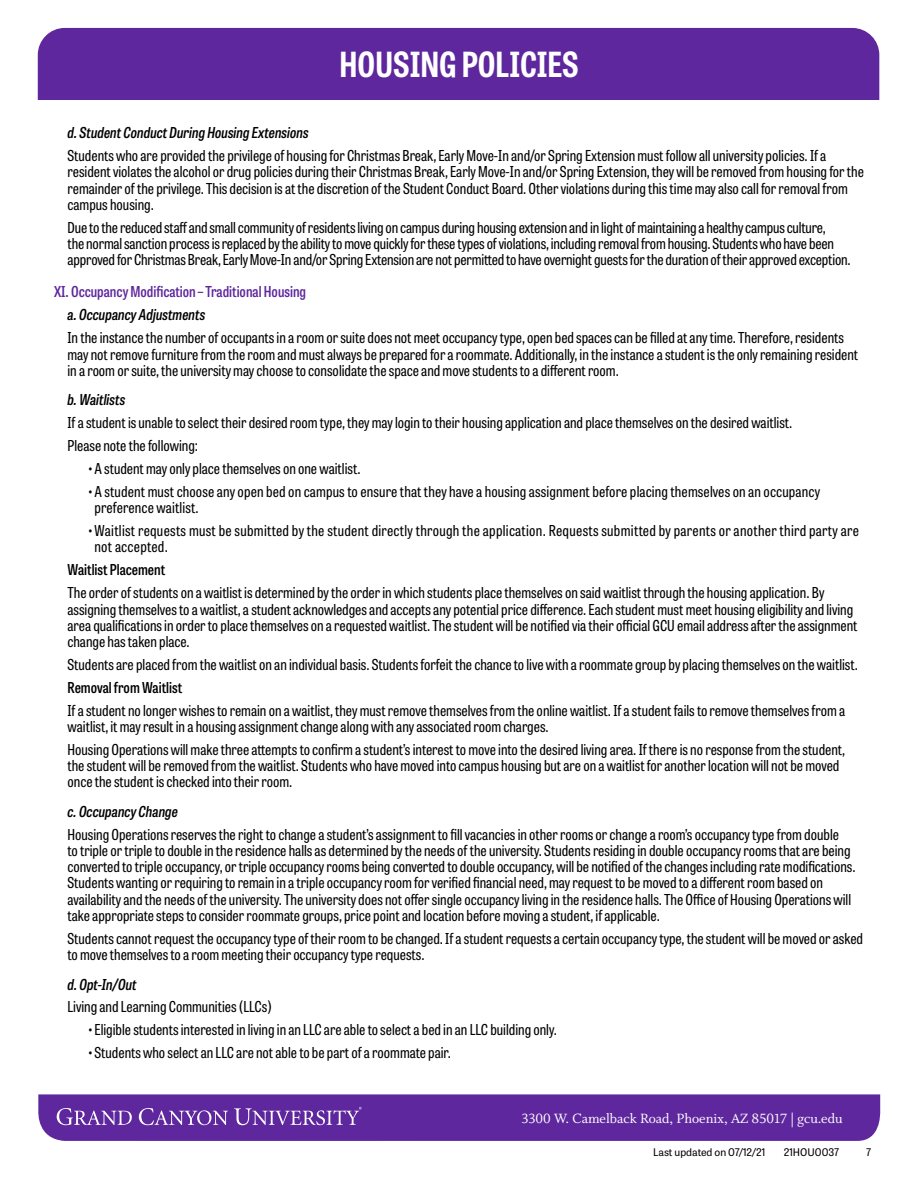
<style>
.page{position:relative;width:918px;height:1188px;background:#fff}
.page>*{position:absolute;margin:0;border:0;box-sizing:border-box;transform-origin:0 0}
.t1{font:700 34.5px "Tablet Gothic Condensed";color:#fff}
.t2{font:15px/16.2px "Tablet Gothic Condensed";color:#000}
.t3{font:15px/16.2px "Tablet Gothic Condensed";letter-spacing:.02em;color:#000}
.t4{font:italic 600 15px "Tablet Gothic Condensed";color:#000}
.t5{font:15px "Whitman Roman LF";color:#fff}
.t6{font:600 15px "Tablet Gothic Condensed";color:#5f279e}
.t7{font:600 15px "Tablet Gothic Condensed";color:#000}
.t8{font:10.5px "Tablet Gothic";color:#000}
</style>
<div class="page">
<div style="left:38px;top:28px;width:841px;height:72px;background:#5f279e"></div>
<svg style="left:38px;top:1094px;width:842px;height:47px;background:#6630a2"></svg>
<h1 class="t1" style="left:340px;top:41px;width:241px">HOUSING POLICIES</h1>
<p class="t4" style="left:68px;top:122px;width:243px">d. Student Conduct During Housing Extensions</p>
<p class="t2" style="left:68px;top:147px;width:798px">Students who are provided the privilege of housing for Christmas Break, Early Move-In and/or Spring Extension must follow all university policies. If a resident violates the alcohol or drug policies during their Christmas Break, Early Move-In and/or Spring Extension, they will be removed from housing for the remainder of the privilege. This decision is at the discretion of the Student Conduct Board. Other violations during this time may also call for removal from campus housing.</p>
<p class="t2" style="left:68px;top:219px;width:785px">Due to the reduced staff and small community of residents living on campus during housing extension and in light of maintaining a healthy campus culture,<br>the normal sanction process is replaced by the ability to move quickly for these types of violations, including removal from housing. Students who have been approved for Christmas Break, Early Move-In and/or Spring Extension are not permitted to have overnight guests for the duration of their approved exception.</p>
<p class="t6" style="left:54px;top:282px;width:254px">XI. Occupancy Modification – Traditional Housing</p>
<p class="t4" style="left:68px;top:304px;width:139px">a. Occupancy Adjustments</p>
<p class="t2" style="left:68px;top:329px;width:792px">In the instance the number of occupants in a room or suite does not meet occupancy type, open bed spaces can be filled at any time. Therefore, residents may not remove furniture from the room and must always be prepared for a roommate. Additionally, in the instance a student is the only remaining resident in a room or suite, the university may choose to consolidate the space and move students to a different room.</p>
<p class="t4" style="left:68px;top:389px;width:59px">b. Waitlists</p>
<p class="t2" style="left:68px;top:411px;width:726px;line-height:23px">If a student is unable to select their desired room type, they may login to their housing application and place themselves on the desired waitlist.<br>Please note the following:</p>
<p class="t2" style="left:88px;top:460px;width:274px">•A student may only place themselves on one waitlist.</p>
<p class="t2" style="left:94px;top:483px;width:727px;text-indent:-7px">•A student must choose any open bed on campus to ensure that they have a housing assignment before placing themselves on an occupancy preference waitlist.</p>
<p class="t3" style="left:94px;top:522px;width:766px;text-indent:-7px">•Waitlist requests must be submitted by the student directly through the application. Requests submitted by parents or another third party are not accepted.</p>
<p class="t7" style="left:68px;top:560px;width:99px">Waitlist Placement</p>
<p class="t2" style="left:68px;top:584px;width:792px">The order of students on a waitlist is determined by the order in which students place themselves on said waitlist through the housing application. By assigning themselves to a waitlist, a student acknowledges and accepts any potential price difference. Each student must meet housing eligibility and living area qualifications in order to place themselves on a requested waitlist. The student will be notified via their official GCU email address after the assignment change has taken place.</p>
<p class="t2" style="left:68px;top:656px;width:792px">Students are placed from the waitlist on an individual basis. Students forfeit the chance to live with a roommate group by placing themselves on the waitlist.</p>
<p class="t7" style="left:68px;top:677px;width:116px">Removal from Waitlist</p>
<p class="t2" style="left:68px;top:702px;width:779px">If a student no longer wishes to remain on a waitlist, they must remove themselves from the online waitlist. If a student fails to remove themselves from a waitlist, it may result in a housing assignment change along with any associated room charges.</p>
<p class="t2" style="left:68px;top:741px;width:779px">Housing Operations will make three attempts to confirm a student’s interest to move into the desired living area. If there is no response from the student, the student will be removed from the waitlist. Students who have moved into campus housing but are on a waitlist for another location will not be moved once the student is checked into their room.</p>
<p class="t4" style="left:68px;top:800px;width:112px">c. Occupancy Change</p>
<p class="t2" style="left:68px;top:826px;width:790px">Housing Operations reserves the right to change a student’s assignment to fill vacancies in other rooms or change a room’s occupancy type from double<br>to triple or triple to double in the residence halls as determined by the needs of the university. Students residing in double occupancy rooms that are being converted to triple occupancy, or triple occupancy rooms being converted to double occupancy, will be notified of the changes including rate modifications.<br>Students wanting or requiring to remain in a triple occupancy room for verified financial need, may request to be moved to a different room based on availability and the needs of the university. The university does not offer single occupancy living in the residence halls. The Office of Housing Operations will take appropriate steps to consider roommate groups, price point and location before moving a student, if applicable.</p>
<p class="t2" style="left:68px;top:930px;width:797px">Students cannot request the occupancy type of their room to be changed. If a student requests a certain occupancy type, the student will be moved or asked to move themselves to a room meeting their occupancy type requests.</p>
<p class="t4" style="left:68px;top:973px;width:71px">d. Opt-In/Out</p>
<p class="t2" style="left:68px;top:998px;width:206px">Living and Learning Communities (LLCs)</p>
<p class="t2" style="left:88px;top:1021px;width:471px">•Eligible students interested in living in an LLC are able to select a bed in an LLC building only.</p>
<p class="t2" style="left:88px;top:1044px;width:365px">•Students who select an LLC are not able to be part of a roommate pair.</p>
<p class="t5" style="left:521px;top:1110px;width:323px">3300 W. Camelback Road, Phoenix, AZ 85017 | gcu.edu</p>
<p class="t8" style="left:653px;top:1145px;width:114px">Last updated on 07/12/21</p>
<p class="t8" style="left:784px;top:1145px;width:57px">21HOU0037</p>
<p class="t8" style="left:866px;top:1145px;width:6px">7</p>
</div>
